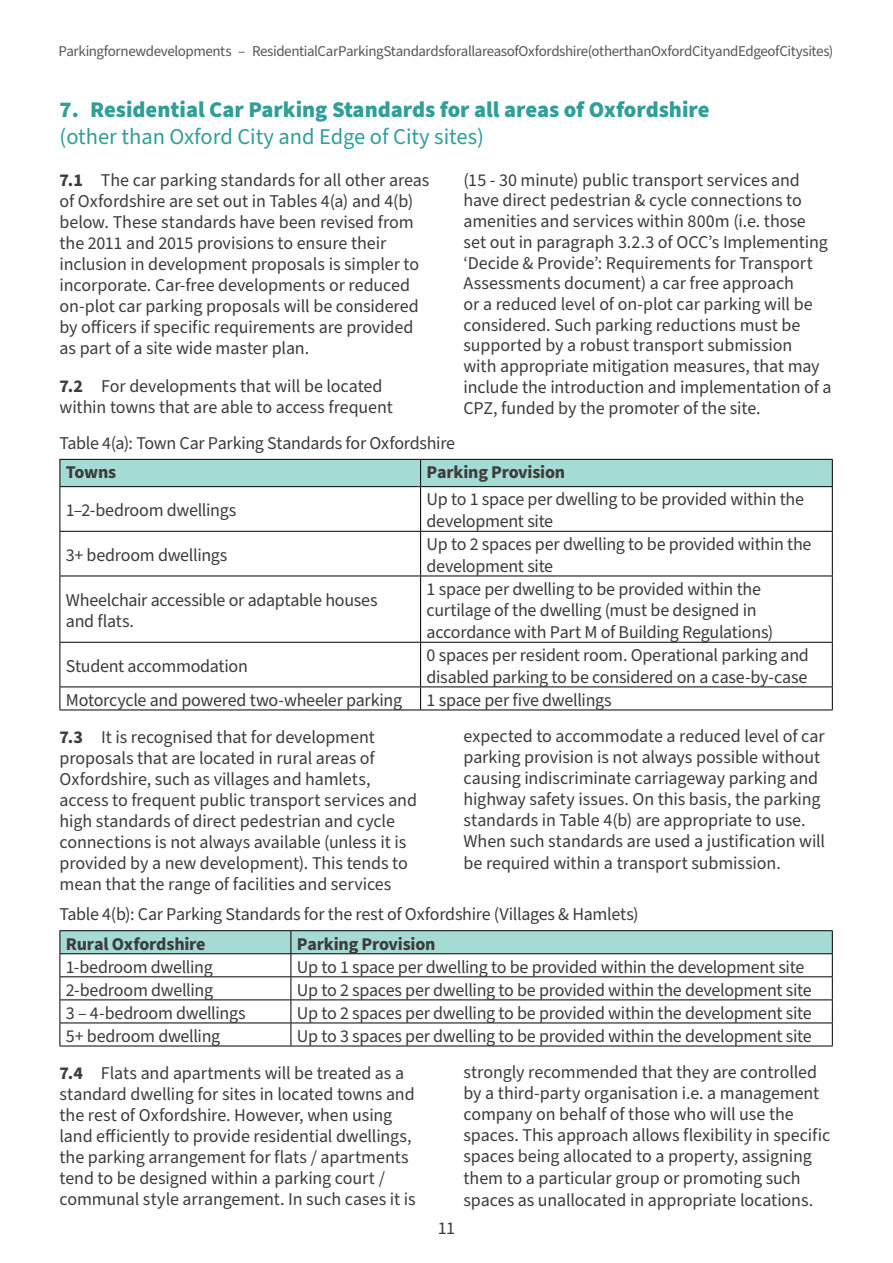
<style>
.page{position:relative;width:893px;height:1263px;background:#fff}
.page>*{position:absolute;margin:0;border:0;box-sizing:border-box;transform-origin:0 0}
.H2_-_numbered{font:900 22.5px/27px "Source Sans Pro";color:#309e99}
.body_text{font:18px/21px "Source Sans Pro";letter-spacing:-.01em;color:#3c3c3b}
.body_text-2{font:700 18px "Source Sans Pro";letter-spacing:-.01em;color:#3c3c3b}
.t1{font:15px "Source Sans Pro";letter-spacing:-.03em;color:#575756}
.s1{font-weight:400}
.s2{font-weight:700}
</style>
<div class="page">
<div style="left:60px;top:459px;width:773px;height:27px;background:#a4dbd4"></div>
<hr style="left:60px;top:486px;width:361px;height:1px;background:#000">
<hr style="left:60px;top:487px;width:1px;height:44px;background:#000">
<hr style="left:421px;top:486px;width:412px;height:1px;background:#000">
<hr style="left:420px;top:487px;width:1px;height:44px;background:#000">
<hr style="left:832px;top:487px;width:1px;height:44px;background:#000">
<hr style="left:60px;top:531px;width:361px;height:1px;background:#000">
<hr style="left:60px;top:532px;width:1px;height:44px;background:#000">
<hr style="left:421px;top:531px;width:412px;height:1px;background:#000">
<hr style="left:420px;top:532px;width:1px;height:44px;background:#000">
<hr style="left:832px;top:532px;width:1px;height:44px;background:#000">
<hr style="left:60px;top:576px;width:361px;height:1px;background:#000">
<hr style="left:60px;top:576px;width:1px;height:66px;background:#000">
<hr style="left:421px;top:576px;width:412px;height:1px;background:#000">
<hr style="left:420px;top:576px;width:1px;height:66px;background:#000">
<hr style="left:832px;top:576px;width:1px;height:66px;background:#000">
<hr style="left:60px;top:642px;width:361px;height:1px;background:#000">
<hr style="left:60px;top:643px;width:1px;height:43px;background:#000">
<hr style="left:421px;top:642px;width:412px;height:1px;background:#000">
<hr style="left:420px;top:643px;width:1px;height:43px;background:#000">
<hr style="left:832px;top:643px;width:1px;height:43px;background:#000">
<hr style="left:60px;top:686px;width:361px;height:1px;background:#000">
<svg style="left:60px;top:687px;width:1px;height:23px"></svg>
<hr style="left:421px;top:686px;width:412px;height:1px;background:#000">
<svg style="left:420px;top:687px;width:1px;height:23px"></svg>
<svg style="left:832px;top:687px;width:1px;height:23px"></svg>
<hr style="left:60px;top:710px;width:361px;height:1px;background:#000">
<hr style="left:421px;top:710px;width:412px;height:1px;background:#000">
<hr style="left:60px;top:930px;width:231px;height:1px;background:#000">
<hr style="left:291px;top:930px;width:542px;height:1px;background:#000">
<svg style="left:60px;top:931px;width:773px;height:115px"></svg>
<hr style="left:60px;top:1046px;width:231px;height:1px;background:#000">
<hr style="left:291px;top:1046px;width:542px;height:1px;background:#000">
<p class="t1" style="left:58px;top:41px;width:776px">Parking for new developments – Residential Car Parking Standards for all areas of Oxfordshire(other than Oxford City and Edge of City sites)</p>
<h3 class="H2_-_numbered" style="left:60px;top:96px;width:651px">7. Residential Car Parking Standards for all areas of Oxfordshire <span class="s1">(other than Oxford City and Edge of City sites)</span></h3>
<p class="body_text" style="left:60px;top:170px;width:371px"><span class="s2">7.1</span> The car parking standards for all other areas of Oxfordshire are set out in Tables 4(a) and 4(b) below. These standards have been revised from the 2011 and 2015 provisions to ensure their inclusion in development proposals is simpler to incorporate. Car-free developments or reduced on-plot car parking proposals will be considered by officers if specific requirements are provided as part of a site wide master plan.</p>
<p class="body_text" style="left:60px;top:376px;width:335px"><span class="s2">7.2</span> For developments that will be located within towns that are able to access frequent</p>
<p class="body_text" style="left:463px;top:170px;width:370px">(15 - 30 minute) public transport services and have direct pedestrian &amp; cycle connections to amenities and services within 800m (i.e. those set out in paragraph 3.2.3 of OCC’s Implementing ‘Decide &amp; Provide’: Requirements for Transport Assessments document) a car free approach<br>or a reduced level of on-plot car parking will be considered. Such parking reductions must be supported by a robust transport submission<br>with appropriate mitigation measures, that may include the introduction and implementation of a CPZ, funded by the promoter of the site.</p>
<p class="body_text" style="left:60px;top:433px;width:397px">Table 4(a): Town Car Parking Standards for Oxfordshire</p>
<p class="body_text-2" style="left:66px;top:460px;width:52px">Towns</p>
<p class="body_text-2" style="left:427px;top:460px;width:140px">Parking Provision</p>
<p class="body_text" style="left:66px;top:500px;width:172px">1–2-bedroom dwellings</p>
<p class="body_text" style="left:427px;top:489px;width:379px;line-height:21.6px">Up to 1 space per dwelling to be provided within the development site</p>
<p class="body_text" style="left:66px;top:545px;width:163px">3+ bedroom dwellings</p>
<p class="body_text" style="left:427px;top:534px;width:386px;line-height:21.6px">Up to 2 spaces per dwelling to be provided within the development site</p>
<p class="body_text" style="left:66px;top:589px;width:313px;line-height:21.6px">Wheelchair accessible or adaptable houses and flats.</p>
<p class="body_text" style="left:427px;top:579px;width:348px;line-height:21.6px">1 space per dwelling to be provided within the curtilage of the dwelling (must be designed in accordance with Part M of Building Regulations)</p>
<p class="body_text" style="left:66px;top:656px;width:184px">Student accommodation</p>
<p class="body_text" style="left:427px;top:645px;width:384px;line-height:21.6px">0 spaces per resident room. Operational parking and disabled parking to be considered on a case-by-case</p>
<p class="body_text" style="left:66px;top:690px;width:338px">Motorcycle and powered two-wheeler parking</p>
<p class="body_text" style="left:427px;top:690px;width:187px">1 space per five dwellings</p>
<p class="body_text" style="left:60px;top:727px;width:359px"><span class="s2">7.3</span> It is recognised that for development proposals that are located in rural areas of Oxfordshire, such as villages and hamlets, access to frequent public transport services and high standards of direct pedestrian and cycle connections is not always available (unless it is provided by a new development). This tends to mean that the range of facilities and services</p>
<p class="body_text" style="left:463px;top:726px;width:363px">expected to accommodate a reduced level of car parking provision is not always possible without causing indiscriminate carriageway parking and highway safety issues. On this basis, the parking standards in Table 4(b) are appropriate to use.<br>When such standards are used a justification will be required within a transport submission.</p>
<p class="body_text" style="left:60px;top:904px;width:581px">Table 4(b): Car Parking Standards for the rest of Oxfordshire (Villages &amp; Hamlets)</p>
<p class="body_text-2" style="left:66px;top:931px;width:141px">Rural Oxfordshire</p>
<p class="body_text-2" style="left:297px;top:931px;width:140px">Parking Provision</p>
<p class="body_text" style="left:66px;top:957px;width:148px">1-bedroom dwelling</p>
<p class="body_text" style="left:297px;top:957px;width:509px">Up to 1 space per dwelling to be provided within the development site</p>
<p class="body_text" style="left:66px;top:980px;width:149px">2-bedroom dwelling</p>
<p class="body_text" style="left:297px;top:980px;width:516px">Up to 2 spaces per dwelling to be provided within the development site</p>
<p class="body_text" style="left:66px;top:1003px;width:181px">3 – 4-bedroom dwellings</p>
<p class="body_text" style="left:297px;top:1003px;width:516px">Up to 2 spaces per dwelling to be provided within the development site</p>
<p class="body_text" style="left:66px;top:1026px;width:156px">5+ bedroom dwelling</p>
<p class="body_text" style="left:297px;top:1026px;width:516px">Up to 3 spaces per dwelling to be provided within the development site</p>
<p class="body_text" style="left:60px;top:1063px;width:358px"><span class="s2">7.4</span> Flats and apartments will be treated as a standard dwelling for sites in located towns and the rest of Oxfordshire. However, when using land efficiently to provide residential dwellings, the parking arrangement for flats / apartments tend to be designed within a parking court / communal style arrangement. In such cases it is</p>
<p class="body_text" style="left:463px;top:1062px;width:368px">strongly recommended that they are controlled by a third-party organisation i.e. a management company on behalf of those who will use the spaces. This approach allows flexibility in specific spaces being allocated to a property, assigning them to a particular group or promoting such spaces as unallocated in appropriate locations.</p>
<p class="body_text" style="left:438px;top:1218px;width:19px">11</p>
</div>
